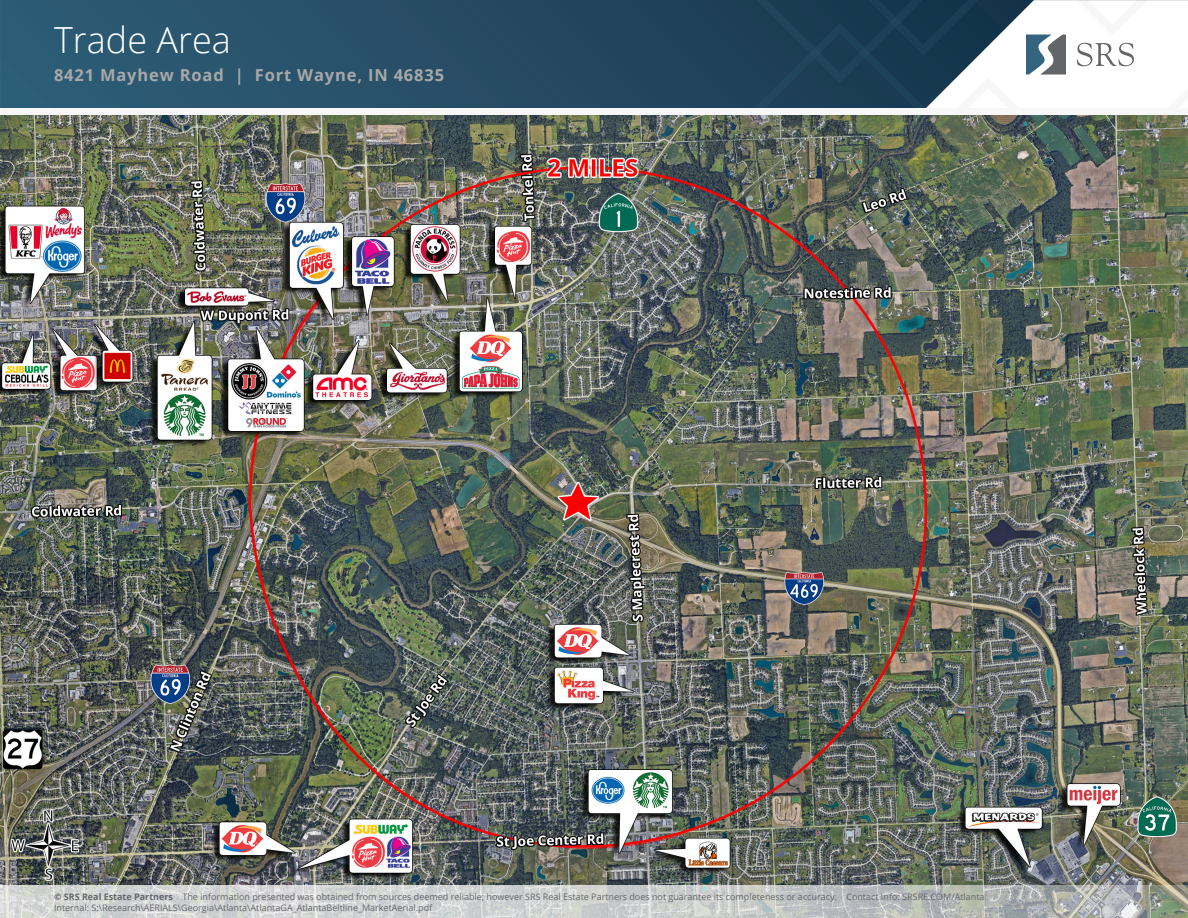
<style>
.page{position:relative;width:1188px;height:918px;background:#fff}
.page>*{position:absolute;margin:0;border:0;box-sizing:border-box;transform-origin:0 0}
.t1{font:300 36px "Open Sans";color:#fff}
.t2{font:700 16.5px "Open Sans";letter-spacing:.05em;color:#a9a8a9}
.t3{font:9px/10.5px "Open Sans";color:#646569}
.s1{font-weight:700}
</style>
<div class="page">
<svg style="left:0;top:0;width:620px;height:108px;background:#28516a"></svg>
<div style="left:620px;top:0;width:109px;height:108px;background:#21435b"></div>
<svg style="left:729px;top:0;width:459px;height:108px"></svg>
<div style="left:0;top:108px;width:1188px;height:8px;background:#f8f7f7"></div>
<img style="left:0;top:116px;width:1188px;height:770px">
<svg style="left:0;top:886px;width:1188px;height:32px;background:#c7cac8"></svg>
<p class="t1" style="left:54px;top:15px;width:178px">Trade Area</p>
<p class="t2" style="left:54px;top:63px;width:392px">8421 Mayhew Road | Fort Wayne, IN 46835</p>
<p class="t3" style="left:54px;top:891px;width:932px"><span class="s1">© SRS Real Estate Partners</span> The information presented was obtained from sources deemed reliable; however SRS Real Estate Partners does not guarantee its completeness or accuracy. Contact Info: SRSRE.COM/Atlanta<br>Internal: S:\Research\AERIALS\Georgia\Atlanta\AtlantaGA_AtlantaBeltline_MarketAerial.pdf</p>
</div>
